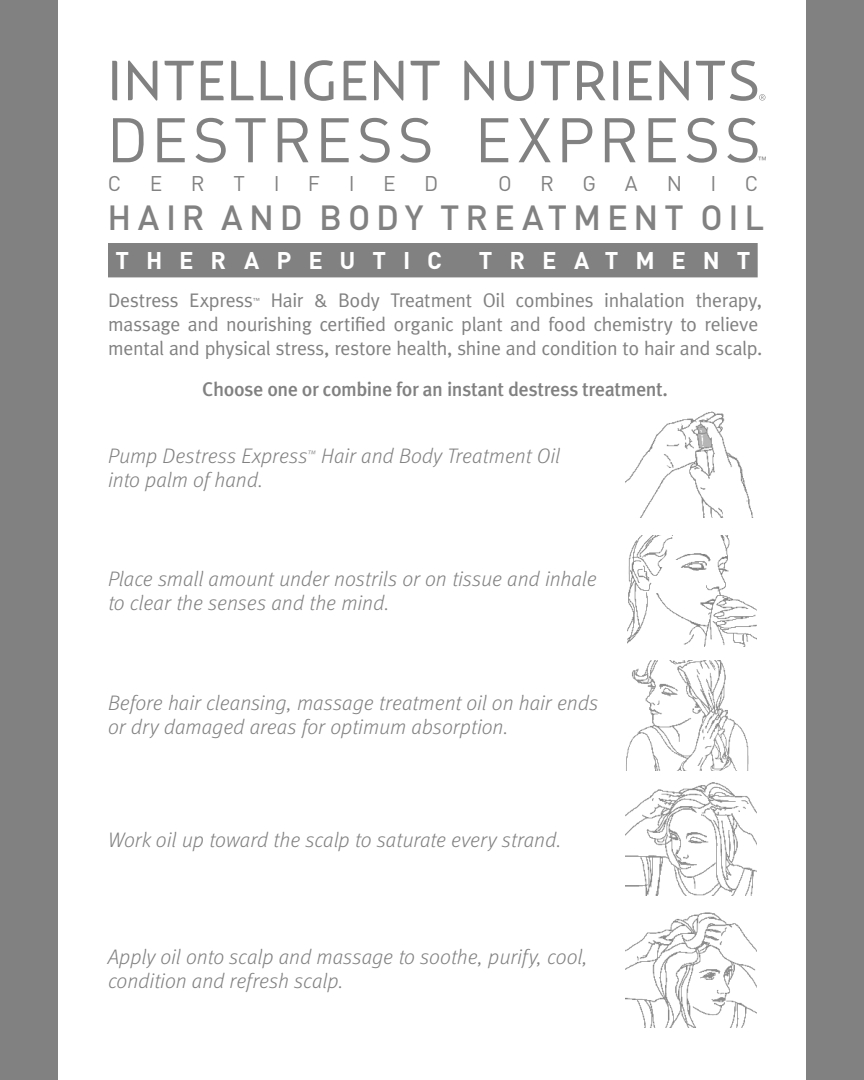
<style>
.page{position:relative;width:864px;height:1080px;background:#fff}
.page>*{position:absolute;margin:0;border:0;box-sizing:border-box;transform-origin:0 0}
.t1{font:61.95px "DIN";letter-spacing:.07em;color:#828182}
.t2{font:500 34.5px "DIN";letter-spacing:.17em;color:#828182}
.t3{font:700 23.85px "DIN";letter-spacing:.71em;color:#fff}
.t4{font:italic 300 21px/24px "Meta OT";letter-spacing:.005em;color:#828182}
.t5{font:21px "DIN";color:#828182}
.t6{font:19.8px/24.2px "Meta";letter-spacing:-.015em;color:#828182}
.t7{font:500 19.8px "Meta";letter-spacing:-.02em;color:#828182}
.t8{font:italic 300 9.3px "Meta OT";color:#828182}
.t9{font:9px "Meta";color:#828182}
.t10{font:7.2px "Meta";color:#828182}
</style>
<div class="page">
<img style="left:626px;top:411px;width:127px;height:106px">
<img style="left:628px;top:535px;width:129px;height:111px">
<img style="left:626px;top:660px;width:123px;height:111px">
<img style="left:626px;top:782px;width:131px;height:113px">
<img style="left:626px;top:912px;width:131px;height:116px">
<div style="left:108px;top:243px;width:650px;height:34px;background:#828182"></div>
<svg style="left:112px;top:61px;width:5px;height:39px"></svg>
<svg style="left:290px;top:61px;width:5px;height:39px"></svg>
<svg style="left:613px;top:61px;width:5px;height:39px"></svg>
<svg style="left:231px;top:61px;width:22px;height:39px"></svg>
<svg style="left:261px;top:61px;width:22px;height:39px"></svg>
<svg style="left:165px;top:61px;width:29px;height:39px"></svg>
<svg style="left:411px;top:61px;width:29px;height:39px"></svg>
<svg style="left:541px;top:61px;width:29px;height:39px"></svg>
<svg style="left:201px;top:61px;width:23px;height:39px"></svg>
<svg style="left:344px;top:61px;width:22px;height:39px"></svg>
<svg style="left:629px;top:61px;width:23px;height:39px"></svg>
<svg style="left:128px;top:60px;width:29px;height:41px"></svg>
<svg style="left:374px;top:60px;width:29px;height:41px"></svg>
<svg style="left:464px;top:60px;width:30px;height:41px"></svg>
<svg style="left:659px;top:60px;width:30px;height:41px"></svg>
<svg style="left:304px;top:60px;width:30px;height:41px"></svg>
<svg style="left:504px;top:61px;width:30px;height:40px"></svg>
<svg style="left:577px;top:61px;width:29px;height:39px"></svg>
<svg style="left:696px;top:60px;width:69px;height:41px"></svg>
<div style="left:0;top:0;width:57px;height:1080px;background:#828182"></div>
<div style="left:807px;top:0;width:57px;height:1080px;background:#828182"></div>
<h1 class="t1" style="left:107px;top:101px;width:656px">DESTRESS EXPRESS</h1>
<p class="t5" style="left:108px;top:170px;width:15px">C</p>
<p class="t5" style="left:150px;top:170px;width:14px">E</p>
<p class="t5" style="left:191px;top:170px;width:15px">R</p>
<p class="t5" style="left:233px;top:170px;width:13px">T</p>
<p class="t5" style="left:274px;top:170px;width:7px">I</p>
<p class="t5" style="left:308px;top:170px;width:14px">F</p>
<p class="t5" style="left:349px;top:170px;width:7px">I</p>
<p class="t5" style="left:383px;top:170px;width:14px">E</p>
<p class="t5" style="left:424px;top:170px;width:16px">D</p>
<p class="t5" style="left:498px;top:170px;width:15px">O</p>
<p class="t5" style="left:540px;top:170px;width:15px">R</p>
<p class="t5" style="left:583px;top:170px;width:15px">G</p>
<p class="t5" style="left:625px;top:170px;width:14px">A</p>
<p class="t5" style="left:667px;top:170px;width:17px">N</p>
<p class="t5" style="left:710px;top:170px;width:7px">I</p>
<p class="t5" style="left:745px;top:170px;width:15px">C</p>
<h2 class="t2" style="left:108px;top:195px;width:658px">HAIR AND BODY TREATMENT OIL</h2>
<p class="t3" style="left:116px;top:245px;width:328px">THERAPEUTIC</p>
<p class="t3" style="left:479px;top:245px;width:273px">TREATMENT</p>
<p class="t6" style="left:108px;top:288px;width:146px">Destress Express</p>
<p class="t10" style="left:253px;top:296px;width:9px">™</p>
<p class="t9" style="left:758px;top:154px;width:10px">™</p>
<p class="t6" style="left:108px;top:288px;width:656px;text-indent:163px">Hair &amp; Body Treatment Oil combines inhalation therapy, massage and nourishing certified organic plant and food chemistry to relieve mental and physical stress, restore health, shine and condition to hair and scalp.</p>
<p class="t7" style="left:202px;top:377px;width:467px">Choose one or combine for an instant destress treatment.</p>
<p class="t4" style="left:108px;top:444px;width:201px">Pump Destress Express</p>
<p class="t8" style="left:308px;top:449px;width:10px">™</p>
<p class="t4" style="left:321px;top:444px;width:240px">Hair and Body Treatment Oil</p>
<p class="t4" style="left:108px;top:468px;width:157px">into palm of hand.</p>
<p class="t4" style="left:108px;top:568px;width:490px">Place small amount under nostrils or on tissue and inhale to clear the senses and the mind.</p>
<p class="t4" style="left:108px;top:691px;width:492px">Before hair cleansing, massage treatment oil on hair ends or dry damaged areas for optimum absorption.</p>
<p class="t4" style="left:108px;top:828px;width:455px">Work oil up toward the scalp to saturate every strand.</p>
<p class="t4" style="left:108px;top:945px;width:481px">Apply oil onto scalp and massage to soothe, purify, cool, condition and refresh scalp.</p>
</div>
